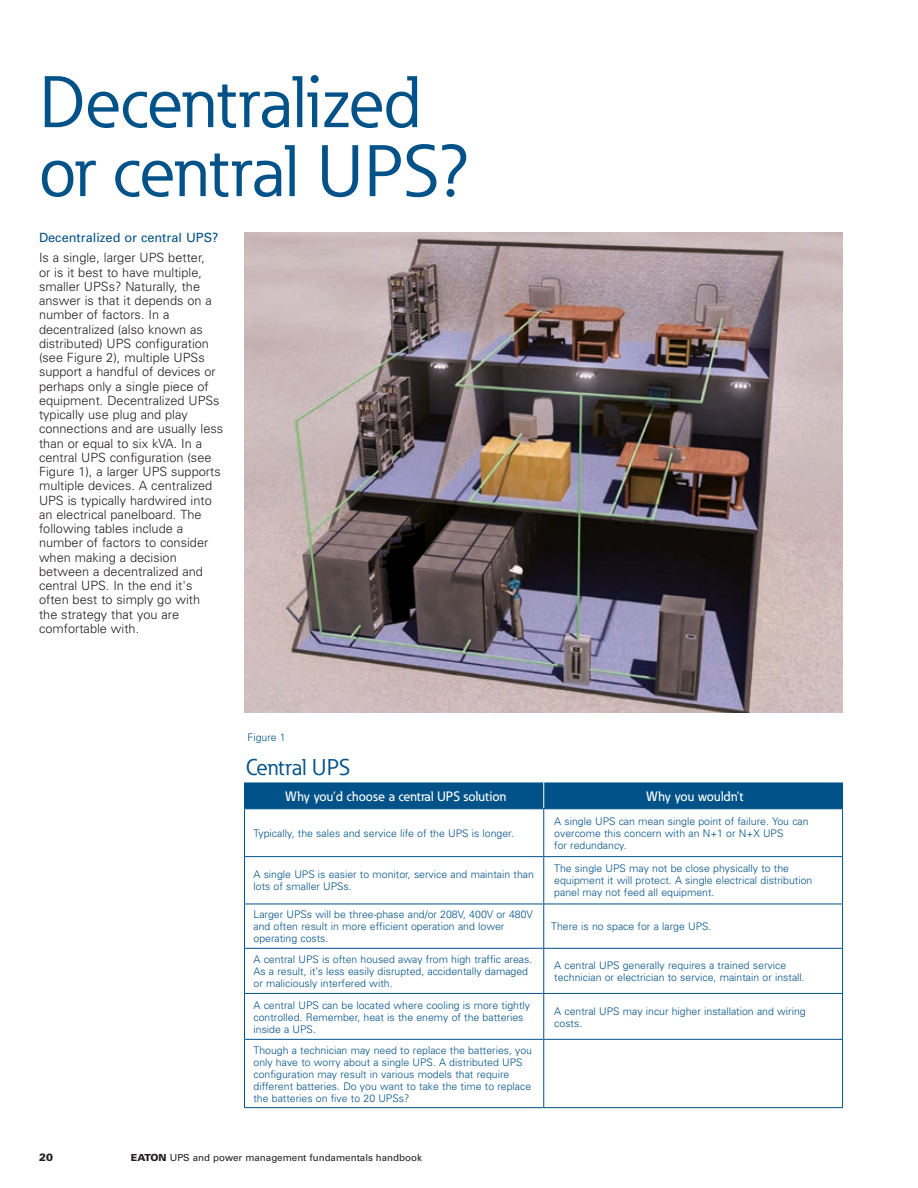
<style>
.page{position:relative;width:918px;height:1188px;background:#fff}
.page>*{position:absolute;margin:0;border:0;box-sizing:border-box;transform-origin:0 0}
.t1{font:72px/69px "Eaton";color:#005288}
.t2{font:22.5px "Eaton";color:#005288}
.BulletedList{font:500 13.5px "Eaton";color:#fff}
.BodyCopy{font:300 12.75px/14.2px "Univers";color:#231f20}
.Intro_paragraph{font:12.75px "Univers";color:#005288}
.BulletedList-2{font:300 10.5px/12px "Univers";color:#005288}
.t3{font:900 10.5px "Univers LT Std";color:#231f20}
.t4{font:9.75px "Univers LT Std";color:#231f20}
.s1{font-weight:900}
</style>
<div class="page">
<hr style="left:244px;top:809px;width:1px;height:47px;background:#005288">
<hr style="left:543px;top:809px;width:1px;height:47px;background:#005288">
<hr style="left:842px;top:809px;width:1px;height:47px;background:#005288">
<hr style="left:244px;top:856px;width:300px;height:1px;background:#005288">
<hr style="left:244px;top:857px;width:1px;height:47px;background:#005288">
<hr style="left:544px;top:856px;width:299px;height:1px;background:#005288">
<hr style="left:543px;top:857px;width:1px;height:47px;background:#005288">
<hr style="left:842px;top:857px;width:1px;height:47px;background:#005288">
<hr style="left:244px;top:904px;width:300px;height:1px;background:#005288">
<hr style="left:244px;top:904px;width:1px;height:44px;background:#005288">
<hr style="left:544px;top:904px;width:299px;height:1px;background:#005288">
<hr style="left:543px;top:904px;width:1px;height:44px;background:#005288">
<hr style="left:842px;top:904px;width:1px;height:44px;background:#005288">
<hr style="left:244px;top:948px;width:300px;height:1px;background:#005288">
<hr style="left:244px;top:949px;width:1px;height:44px;background:#005288">
<hr style="left:544px;top:948px;width:299px;height:1px;background:#005288">
<hr style="left:543px;top:949px;width:1px;height:44px;background:#005288">
<hr style="left:842px;top:949px;width:1px;height:44px;background:#005288">
<hr style="left:244px;top:993px;width:300px;height:1px;background:#005288">
<hr style="left:244px;top:994px;width:1px;height:45px;background:#005288">
<hr style="left:544px;top:993px;width:299px;height:1px;background:#005288">
<hr style="left:543px;top:994px;width:1px;height:45px;background:#005288">
<hr style="left:842px;top:994px;width:1px;height:45px;background:#005288">
<hr style="left:244px;top:1039px;width:300px;height:1px;background:#005288">
<hr style="left:244px;top:1040px;width:1px;height:67px;background:#005288">
<hr style="left:544px;top:1039px;width:299px;height:1px;background:#005288">
<hr style="left:543px;top:1040px;width:1px;height:67px;background:#005288">
<hr style="left:842px;top:1040px;width:1px;height:67px;background:#005288">
<hr style="left:244px;top:1107px;width:300px;height:1px;background:#005288">
<hr style="left:544px;top:1107px;width:299px;height:1px;background:#005288">
<div style="left:244px;top:783px;width:599px;height:25px;background:#005288"></div>
<hr style="left:244px;top:808px;width:300px;height:1px;background:#005288">
<hr style="left:544px;top:808px;width:299px;height:1px;background:#005288">
<img style="left:244px;top:232px;width:599px;height:481px">
<p class="t1" style="left:39px;top:69px;width:432px">Decentralized or central UPS?</p>
<p class="Intro_paragraph" style="left:39px;top:230px;width:181px">Decentralized or central UPS?</p>
<p class="BodyCopy" style="left:39px;top:251px;width:186px">Is a single, larger UPS better,<br>or is it best to have multiple, smaller UPSs? Naturally, the answer is that it depends on a number of factors. In a decentralized (also known as distributed) UPS configuration (see Figure 2), multiple UPSs support a handful of devices or perhaps only a single piece of equipment. Decentralized UPSs typically use plug and play connections and are usually less than or equal to six kVA. In a central UPS configuration (see<br>Figure 1), a larger UPS supports multiple devices. A centralized<br>UPS is typically hardwired into an electrical panelboard. The following tables include a number of factors to consider when making a decision between a decentralized and central UPS. In the end it's often best to simply go with<br>the strategy that you are comfortable with.</p>
<p class="BulletedList-2" style="left:248px;top:731px;width:40px">Figure 1</p>
<p class="t2" style="left:246px;top:754px;width:106px">Central UPS</p>
<p class="BulletedList" style="left:285px;top:788px;width:223px">Why you’d choose a central UPS solution</p>
<p class="BulletedList" style="left:646px;top:788px;width:99px">Why you wouldn’t</p>
<p class="BulletedList-2" style="left:254px;top:827px;width:262px">Typically, the sales and service life of the UPS is longer.</p>
<p class="BulletedList-2" style="left:554px;top:815px;width:256px">A single UPS can mean single point of failure. You can overcome this concern with an N+1 or N+X UPS<br>for redundancy.</p>
<p class="BulletedList-2" style="left:254px;top:869px;width:282px">A single UPS is easier to monitor, service and maintain than lots of smaller UPSs.</p>
<p class="BulletedList-2" style="left:554px;top:863px;width:260px">The single UPS may not be close physically to the equipment it will protect. A single electrical distribution panel may not feed all equipment.</p>
<p class="BulletedList-2" style="left:254px;top:909px;width:281px">Larger UPSs will be three-phase and/or 208V, 400V or 480V and often result in more efficient operation and lower operating costs.</p>
<p class="BulletedList-2" style="left:551px;top:921px;width:162px">There is no space for a large UPS.</p>
<p class="BulletedList-2" style="left:254px;top:953px;width:280px">A central UPS is often housed away from high traffic areas.<br>As a result, it’s less easily disrupted, accidentally damaged or maliciously interfered with.</p>
<p class="BulletedList-2" style="left:554px;top:959px;width:252px">A central UPS generally requires a trained service technician or electrician to service, maintain or install.</p>
<p class="BulletedList-2" style="left:254px;top:999px;width:278px">A central UPS can be located where cooling is more tightly controlled. Remember, heat is the enemy of the batteries inside a UPS.</p>
<p class="BulletedList-2" style="left:554px;top:1005px;width:253px">A central UPS may incur higher installation and wiring costs.</p>
<p class="BulletedList-2" style="left:254px;top:1044px;width:280px">Though a technician may need to replace the batteries, you only have to worry about a single UPS. A distributed UPS configuration may result in various models that require different batteries. Do you want to take the time to replace the batteries on five to 20 UPSs?</p>
<p class="t3" style="left:39px;top:1151px;width:16px">20</p>
<p class="t4" style="left:131px;top:1152px;width:293px"><span class="s1">EATON</span> UPS and power management fundamentals handbook</p>
</div>
